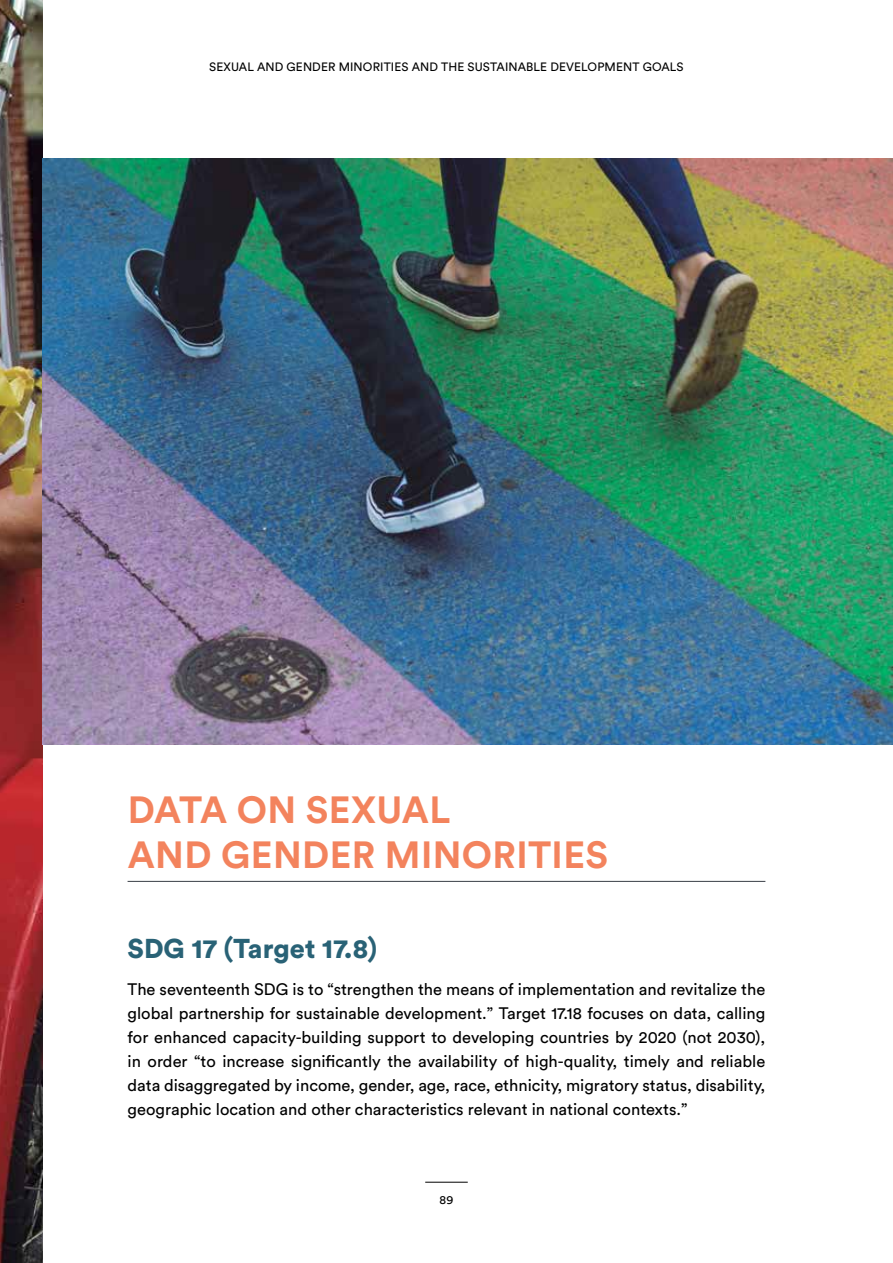
<style>
.page{position:relative;width:893px;height:1263px;background:#fff}
.page>*{position:absolute;margin:0;border:0;box-sizing:border-box;transform-origin:0 0}
.t1{font:700 37.5px/45px "Circular Std";letter-spacing:.01em;color:#f3835d}
.t2{font:900 27px "Circular Std";color:#296276}
.t3{font:16.5px/24px "Circular Std";color:#000;text-align:justify}
.t4{font:12px "Circular Std";letter-spacing:.01em;color:#000}
</style>
<div class="page">
<hr style="left:425px;top:1182px;width:43px;height:1px;background:#000">
<img style="left:0;top:0;width:43px;height:1263px">
<hr style="left:128px;top:881px;width:637px;height:1px;background:#393e46">
<img style="left:43px;top:158px;width:850px;height:586px">
<p class="t4" style="left:209px;top:60px;width:476px">SEXUAL AND GENDER MINORITIES AND THE SUSTAINABLE DEVELOPMENT GOALS</p>
<h1 class="t1" style="left:128px;top:787px;width:482px">DATA ON SEXUAL<br>AND GENDER MINORITIES</h1>
<h2 class="t2" style="left:128px;top:931px;width:251px">SDG 17 (Target 17.8)</h2>
<p class="t3" style="left:128px;top:977px;width:639px">The seventeenth SDG is to “strengthen the means of implementation and revitalize the global partnership for sustainable development.” Target 17.18 focuses on data, calling for enhanced capacity-building support to developing countries by 2020 (not 2030), in order “to increase significantly the availability of high-quality, timely and reliable data disaggregated by income, gender, age, race, ethnicity, migratory status, disability, geographic location and other characteristics relevant in national contexts.”</p>
<p class="t4" style="left:440px;top:1192px;width:15px">89</p>
</div>
